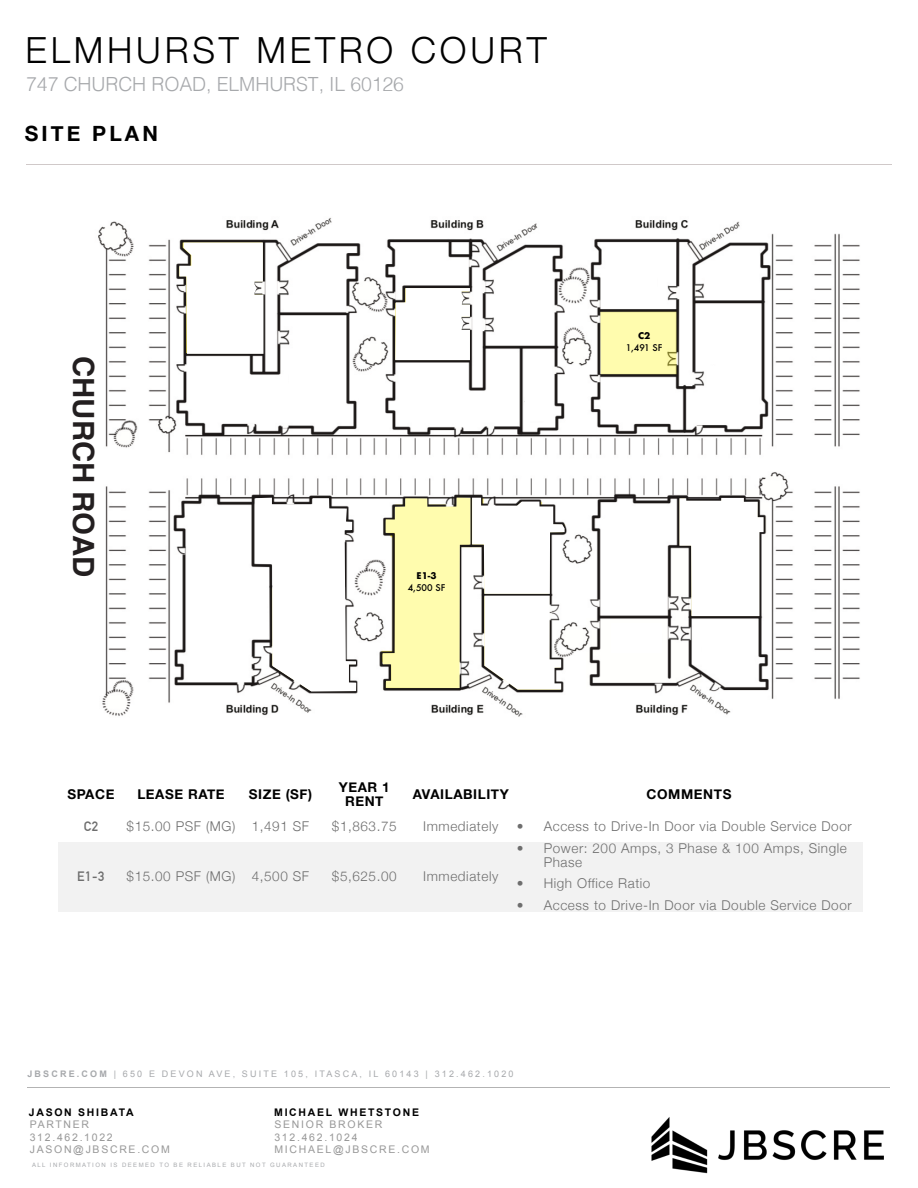
<style>
.page{position:relative;width:918px;height:1188px;background:#fff}
.page>*{position:absolute;margin:0;border:0;box-sizing:border-box;transform-origin:0 0}
.t1{font:300 36px "Helvetica Neue";letter-spacing:.105em;color:#000}
.t2{font:700 29.25px "Helvetica";color:#231f20}
.t3{font:700 21px "Helvetica Neue";letter-spacing:.145em;color:#000}
.t4{font:300 19.5px "Helvetica";letter-spacing:-.005em;color:#a7a9ac}
.t5{font:300 13.5px/14px "Helvetica Neue";letter-spacing:.045em;color:#6e6e6e}
.t6{font:700 13.5px/14px "Helvetica Neue";letter-spacing:.045em;color:#000;text-align:center}
.t7{font:700 13.35px "DIN Alternate";color:#6e6e6e}
.t8{font:10.5px/12.3px "Arial";letter-spacing:.165em;color:#989898}
.t9{font:700 10.5px "Arial";letter-spacing:.165em;color:#000}
.t10{font:9px "Arial";letter-spacing:.24em;color:#a7a9ac}
.t11{font:500 9px "Futura";color:#000}
.t12{font:700 9px "Futura";color:#000}
.t13{font:6px "Arial";letter-spacing:.24em;color:#a7a9ac}
.s1{font-weight:700}
</style>
<div class="page">
<img style="left:98px;top:217px;width:762px;height:500px">
<svg style="left:179px;top:242px;width:84px;height:112px"></svg>
<svg style="left:679px;top:498px;width:85px;height:118px"></svg>
<svg style="left:395px;top:288px;width:75px;height:72px"></svg>
<div style="left:294px;top:263px;width:51px;height:29px;background:#fff"></div>
<div style="left:289px;top:358px;width:50px;height:29px;background:#fff"></div>
<div style="left:406px;top:378px;width:50px;height:29px;background:#fff"></div>
<div style="left:407px;top:254px;width:35px;height:30px;background:#fff"></div>
<div style="left:406px;top:261px;width:50px;height:23px;background:#fff"></div>
<div style="left:499px;top:281px;width:50px;height:29px;background:#fff"></div>
<div style="left:606px;top:263px;width:51px;height:29px;background:#fff"></div>
<div style="left:525px;top:381px;width:27px;height:40px;background:#fff"></div>
<div style="left:611px;top:381px;width:50px;height:29px;background:#fff"></div>
<div style="left:704px;top:335px;width:50px;height:29px;background:#fff"></div>
<div style="left:705px;top:263px;width:51px;height:29px;background:#fff"></div>
<div style="left:611px;top:546px;width:50px;height:29px;background:#fff"></div>
<div style="left:611px;top:624px;width:50px;height:29px;background:#fff"></div>
<div style="left:702px;top:629px;width:51px;height:29px;background:#fff"></div>
<div style="left:196px;top:546px;width:50px;height:29px;background:#fff"></div>
<div style="left:59px;top:842px;width:804px;height:69px;background:#f2f2f2"></div>
<svg style="left:255px;top:498px;width:101px;height:194px"></svg>
<svg style="left:383px;top:498px;width:182px;height:192px"></svg>
<div style="left:600px;top:312px;width:77px;height:62px;background:#fffcae"></div>
<hr style="left:26px;top:164px;width:866px;height:1px;background:#d0c9c9">
<hr style="left:28px;top:1087px;width:862px;height:1px;background:#b3b3b3">
<img style="left:651px;top:1117px;width:233px;height:57px">
<h1 class="t1" style="left:26px;top:28px;width:523px">ELMHURST METRO COURT</h1>
<h3 class="t4" style="left:26px;top:77px;width:379px">747 CHURCH ROAD, ELMHURST, IL 60126</h3>
<h3 class="t3" style="left:25px;top:121px;width:135px">SITE PLAN</h3>
<h2 class="t2" style="left:95px;top:356px;width:223px;rotate:90deg">CHURCH ROAD</h2>
<p class="t12" style="left:417px;top:572px;width:21px">E1-3</p>
<p class="t11" style="left:408px;top:584px;width:39px">4,500 SF</p>
<p class="t12" style="left:638px;top:332px;width:14px">C2</p>
<p class="t11" style="left:626px;top:344px;width:38px">1,491 SF</p>
<p class="t6" style="left:67px;top:787px;width:49px">SPACE</p>
<p class="t6" style="left:137px;top:787px;width:89px">LEASE RATE</p>
<p class="t6" style="left:249px;top:787px;width:65px">SIZE (SF)</p>
<p class="t6" style="left:339px;top:780px;width:52px">YEAR 1<br>RENT</p>
<p class="t6" style="left:413px;top:787px;width:98px">AVAILABILITY</p>
<p class="t6" style="left:647px;top:787px;width:86px">COMMENTS</p>
<p class="t7" style="left:84px;top:820px;width:16px">C2</p>
<p class="t5" style="left:127px;top:819px;width:184px">$15.00 PSF (MG) 1,491 SF</p>
<p class="t5" style="left:332px;top:819px;width:66px">$1,863.75</p>
<p class="t5" style="left:423px;top:819px;width:77px">Immediately</p>
<p class="t5" style="left:517px;top:819px;width:337px">• Access to Drive-In Door via Double Service Door</p>
<p class="t7" style="left:77px;top:871px;width:29px">E1-3</p>
<p class="t5" style="left:127px;top:869px;width:184px">$15.00 PSF (MG) 4,500 SF</p>
<p class="t5" style="left:332px;top:869px;width:66px">$5,625.00</p>
<p class="t5" style="left:423px;top:869px;width:77px">Immediately</p>
<p class="t5" style="left:544px;top:841px;width:305px;text-indent:-27px">• Power: 200 Amps, 3 Phase &amp; 100 Amps, Single<br>Phase</p>
<p class="t5" style="left:517px;top:876px;width:135px">• High Office Ratio</p>
<p class="t5" style="left:517px;top:898px;width:337px">• Access to Drive-In Door via Double Service Door</p>
<p class="t10" style="left:27px;top:1070px;width:488px"><span class="s1">JBSCRE.COM</span> | 650 E DEVON AVE, SUITE 105, ITASCA, IL 60143 | 312.462.1020</p>
<p class="t9" style="left:29px;top:1108px;width:106px">JASON SHIBATA</p>
<p class="t8" style="left:30px;top:1120px;width:142px">PARTNER<br>312.462.1022<br>JASON@JBSCRE.COM</p>
<p class="t8" style="left:274px;top:1120px;width:157px">SENIOR BROKER<br>312.462.1024<br>MICHAEL@JBSCRE.COM</p>
<p class="t9" style="left:274px;top:1108px;width:146px">MICHAEL WHETSTONE</p>
<p class="t13" style="left:32px;top:1163px;width:294px">ALL INFORMATION IS DEEMED TO BE RELIABLE BUT NOT GUARANTEED</p>
</div>
